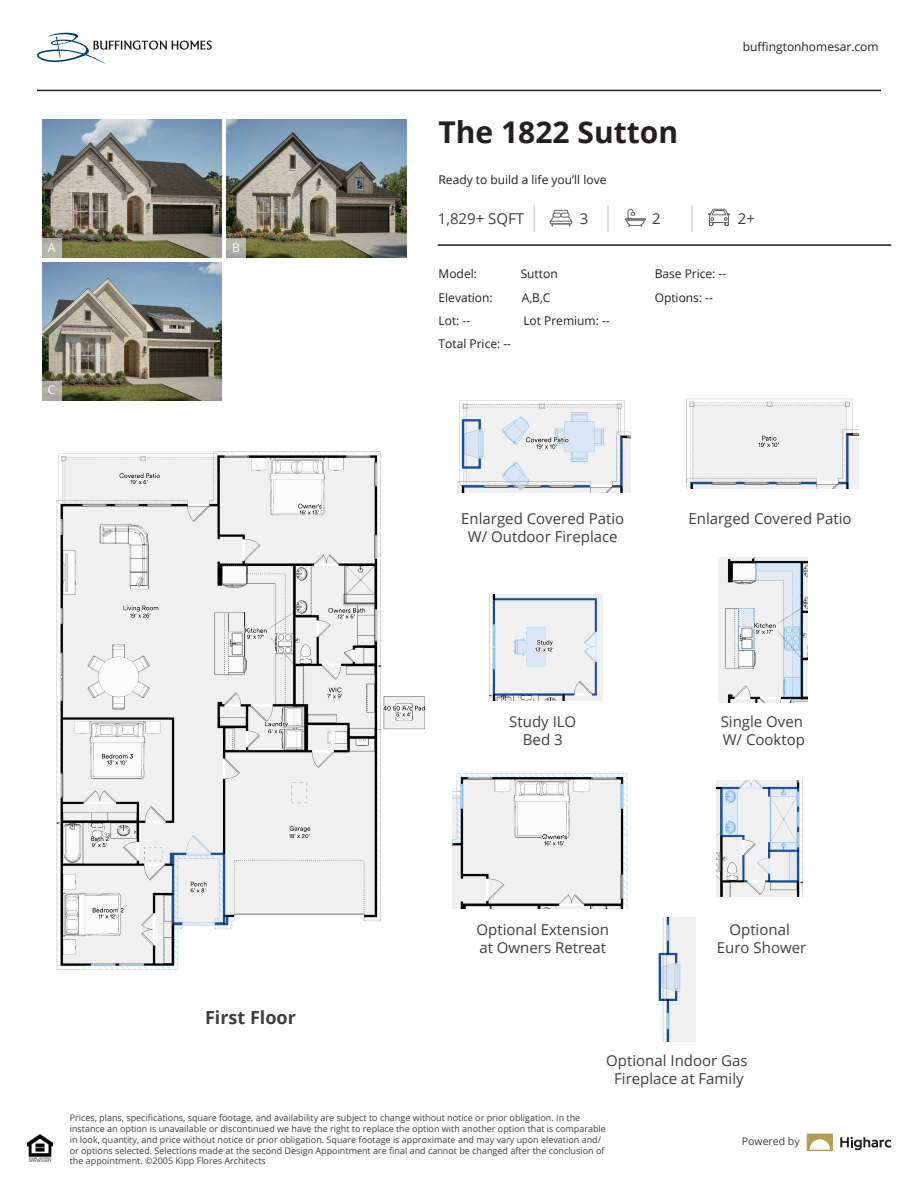
<style>
.page{position:relative;width:918px;height:1188px;background:#fff}
.page>*{position:absolute;margin:0;border:0;box-sizing:border-box;transform-origin:0 0}
.t1{font:700 30px "Open Sans";color:#231f20}
.t2{font:700 18px "Open Sans";color:#3e3e3f}
.t3{font:15px/18px "Open Sans";color:#3e3e3f;text-align:center}
.t4{font:15px "Open Sans";color:#3e3e3d}
.t5{font:12px "Open Sans";color:#231f20}
.t6{font:12px "Open Sans";color:#fff}
.t7{font:10.5px "Open Sans";color:#3e3e3f}
.t8{font:9px/10.8px "Open Sans";color:#3e3e3f}
</style>
<div class="page">
<hr style="left:37px;top:90px;width:844px;height:1px;background:#231f20">
<hr style="left:438px;top:244px;width:453px;height:2px;background:#231f20">
<img style="left:42px;top:120px;width:180px;height:138px">
<img style="left:226px;top:120px;width:180px;height:138px">
<img style="left:42px;top:262px;width:180px;height:138px">
<hr style="left:533px;top:205px;width:2px;height:27px;background:#d6d6d5">
<svg style="left:549px;top:210px;width:23px;height:17px"></svg>
<hr style="left:607px;top:205px;width:2px;height:27px;background:#d6d6d5">
<svg style="left:625px;top:209px;width:21px;height:18px"></svg>
<hr style="left:691px;top:205px;width:2px;height:27px;background:#d6d6d5">
<svg style="left:708px;top:209px;width:22px;height:17px"></svg>
<svg style="left:807px;top:1134px;width:26px;height:17px"></svg>
<svg style="left:840px;top:1137px;width:51px;height:13px"></svg>
<svg style="left:37px;top:33px;width:175px;height:31px"></svg>
<div style="left:42px;top:239px;width:19px;height:19px;background:#b5b7a8"></div>
<svg style="left:226px;top:239px;width:20px;height:19px"></svg>
<svg style="left:42px;top:381px;width:19px;height:19px"></svg>
<img style="left:28px;top:1134px;width:25px;height:27px">
<img style="left:56px;top:451px;width:369px;height:519px">
<img style="left:457px;top:400px;width:173px;height:92px">
<img style="left:717px;top:780px;width:87px;height:116px">
<img style="left:686px;top:398px;width:173px;height:90px">
<img style="left:453px;top:773px;width:175px;height:136px">
<img style="left:718px;top:558px;width:90px;height:144px">
<img style="left:489px;top:595px;width:114px;height:106px">
<img style="left:658px;top:917px;width:37px;height:125px">
<h1 class="t1" style="left:439px;top:111px;width:241px">The 1822 Sutton</h1>
<h3 class="t5" style="left:439px;top:172px;width:169px">Ready to build a life you’ll love</h3>
<h3 class="t5" style="left:743px;top:38px;width:137px">buffingtonhomesar.com</h3>
<h3 class="t6" style="left:48px;top:239px;width:9px">A</h3>
<h3 class="t6" style="left:232px;top:239px;width:9px">B</h3>
<h3 class="t6" style="left:48px;top:381px;width:9px">C</h3>
<h2 class="t2" style="left:205px;top:1004px;width:92px">First Floor</h2>
<h3 class="t4" style="left:438px;top:208px;width:88px">1,829+ SQFT</h3>
<h3 class="t4" style="left:580px;top:208px;width:10px">3</h3>
<h3 class="t4" style="left:652px;top:208px;width:10px">2</h3>
<h3 class="t4" style="left:738px;top:208px;width:19px">2+</h3>
<h3 class="t5" style="left:439px;top:266px;width:40px">Model:</h3>
<h3 class="t5" style="left:521px;top:266px;width:39px">Sutton</h3>
<h3 class="t5" style="left:655px;top:266px;width:73px">Base Price: --</h3>
<h3 class="t5" style="left:439px;top:289px;width:56px">Elevation:</h3>
<h3 class="t5" style="left:522px;top:289px;width:30px">A,B,C</h3>
<h3 class="t5" style="left:655px;top:289px;width:60px">Options: --</h3>
<h3 class="t5" style="left:439px;top:312px;width:33px">Lot: --</h3>
<h3 class="t5" style="left:523px;top:312px;width:88px">Lot Premium: --</h3>
<h3 class="t5" style="left:439px;top:336px;width:74px">Total Price: --</h3>
<h3 class="t3" style="left:461px;top:510px;width:165px">Enlarged Covered Patio</h3>
<h3 class="t3" style="left:689px;top:510px;width:165px">Enlarged Covered Patio</h3>
<h3 class="t3" style="left:468px;top:528px;width:151px">W/ Outdoor Fireplace</h3>
<h3 class="t3" style="left:509px;top:712px;width:69px">Study ILO<br>Bed 3</h3>
<h3 class="t3" style="left:476px;top:920px;width:134px;text-align:left">Optional Extension at Owners Retreat</h3>
<h3 class="t3" style="left:721px;top:712px;width:86px;text-align:left">Single Oven<br>W/ Cooktop</h3>
<h3 class="t3" style="left:717px;top:920px;width:91px">Optional<br>Euro Shower</h3>
<h3 class="t3" style="left:606px;top:1052px;width:143px">Optional Indoor Gas<br>Fireplace at Family</h3>
<p class="t8" style="left:70px;top:1112px;width:538px">Prices, plans, specifications, square footage, and availability are subject to change without notice or prior obligation. In the instance an option is unavailable or discontinued we have the right to replace the option with another option that is comparable in look, quantity, and price without notice or prior obligation. Square footage is approximate and may vary upon elevation and/ or options selected. Selections made at the second Design Appointment are final and cannot be changed after the conclusion of the appointment. ©2005 Kipp Flores Architects</p>
<p class="t7" style="left:742px;top:1134px;width:59px">Powered by</p>
</div>
